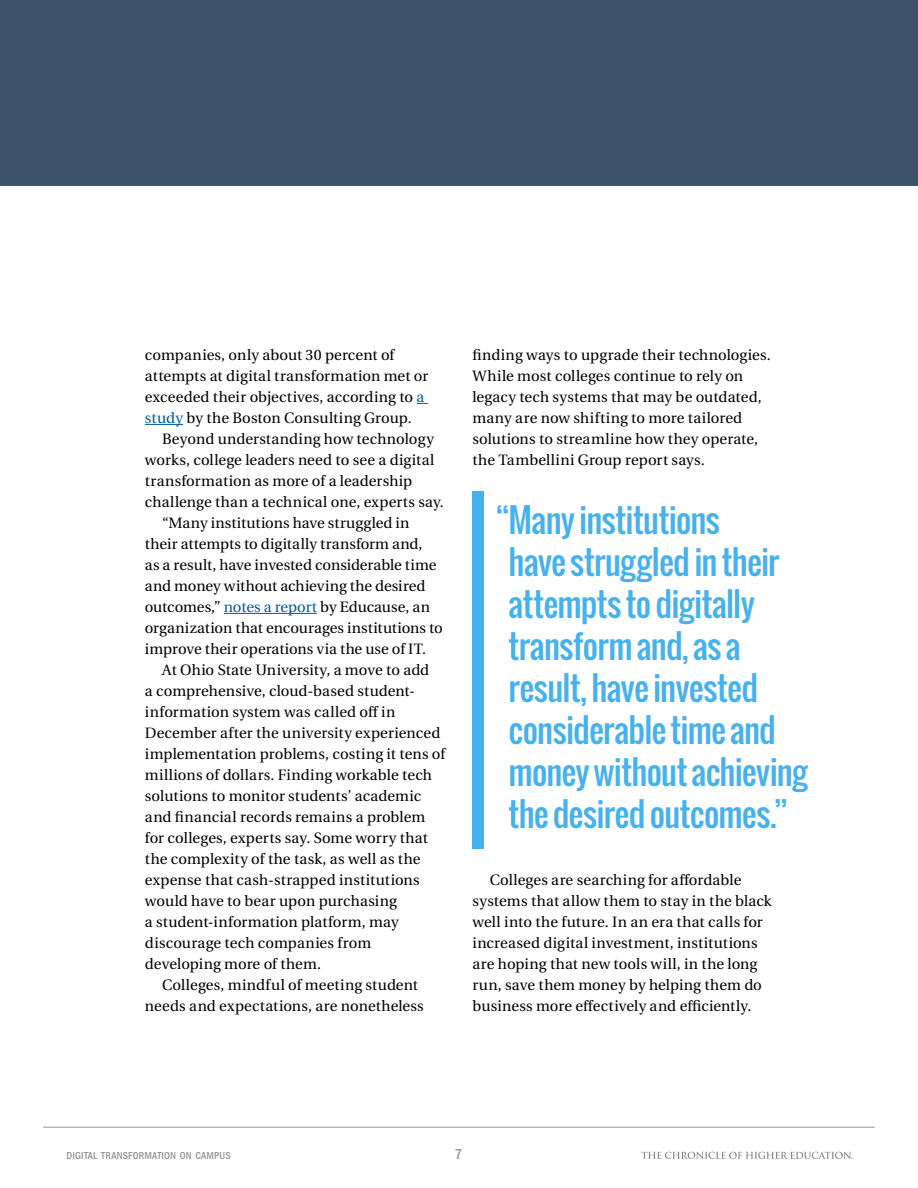
<style>
.page{position:relative;width:918px;height:1188px;background:#fff}
.page>*{position:absolute;margin:0;border:0;box-sizing:border-box;transform-origin:0 0}
.t1{font:33px/42px "Oswald";letter-spacing:-.02em;color:#47b1ee}
.t2{font:15px/21px "Heuristica";letter-spacing:.005em;color:#000}
.t3{font:500 condensed 15px "ITC Franklin Gothic Std";color:#939598}
.t4{font:500 condensed 10.5px "ITC Franklin Gothic Std";letter-spacing:.01em;color:#939598}
.s1{color:#005c9b}
</style>
<div class="page">
<hr style="left:43px;top:1127px;width:832px;height:1px;background:#939598">
<svg style="left:641px;top:1152px;width:212px;height:7px"></svg>
<div style="left:0;top:0;width:918px;height:185px;background:#3f536b"></div>
<hr style="left:145px;top:424px;width:38px;height:1px;background:#005c9b">
<hr style="left:224px;top:613px;width:93px;height:1px;background:#005c9b">
<div style="left:472px;top:491px;width:11px;height:357px;background:#47b1ee"></div>
<p class="t2" style="left:145px;top:344px;width:285px">companies, only about 30 percent of attempts at digital transformation met or exceeded their objectives, according to <span class="s1">a study</span> by the Boston Consulting Group.</p>
<p class="t2" style="left:162px;top:428px;width:273px">Beyond understanding how technology</p>
<p class="t2" style="left:145px;top:449px;width:291px">works, college leaders need to see a digital</p>
<p class="t2" style="left:145px;top:470px;width:269px">transformation as more of a leadership</p>
<p class="t2" style="left:145px;top:491px;width:300px">challenge than a technical one, experts say.</p>
<p class="t2" style="left:162px;top:512px;width:249px">“Many institutions have struggled in</p>
<p class="t2" style="left:145px;top:533px;width:279px">their attempts to digitally transform and,</p>
<p class="t2" style="left:145px;top:554px;width:293px">as a result, have invested considerable time</p>
<p class="t2" style="left:145px;top:575px;width:282px">and money without achieving the desired</p>
<p class="t2" style="left:145px;top:596px;width:287px">outcomes,” <span class="s1">notes a report</span> by Educause, an</p>
<p class="t2" style="left:145px;top:617px;width:299px">organization that encourages institutions to</p>
<p class="t2" style="left:145px;top:638px;width:283px">improve their operations via the use of IT.</p>
<p class="t2" style="left:162px;top:659px;width:269px">At Ohio State University, a move to add</p>
<p class="t2" style="left:145px;top:680px;width:272px">a comprehensive, cloud-based student-</p>
<p class="t2" style="left:145px;top:701px;width:252px">information system was called off in</p>
<p class="t2" style="left:145px;top:722px;width:297px">December after the university experienced</p>
<p class="t2" style="left:145px;top:743px;width:302px">implementation problems, costing it tens of</p>
<p class="t2" style="left:145px;top:764px;width:289px">millions of dollars. Finding workable tech</p>
<p class="t2" style="left:145px;top:785px;width:278px">solutions to monitor students’ academic</p>
<p class="t2" style="left:145px;top:806px;width:282px">and financial records remains a problem</p>
<p class="t2" style="left:145px;top:827px;width:284px">for colleges, experts say. Some worry that</p>
<p class="t2" style="left:145px;top:848px;width:277px">the complexity of the task, as well as the</p>
<p class="t2" style="left:145px;top:869px;width:276px">expense that cash-strapped institutions</p>
<p class="t2" style="left:145px;top:890px;width:254px">would have to bear upon purchasing</p>
<p class="t2" style="left:145px;top:911px;width:255px">a student-information platform, may</p>
<p class="t2" style="left:145px;top:932px;width:228px">discourage tech companies from</p>
<p class="t2" style="left:145px;top:953px;width:178px">developing more of them.</p>
<p class="t2" style="left:162px;top:974px;width:257px">Colleges, mindful of meeting student</p>
<p class="t2" style="left:145px;top:995px;width:280px">needs and expectations, are nonetheless</p>
<p class="t2" style="left:472px;top:344px;width:300px">finding ways to upgrade their technologies.<br>While most colleges continue to rely on legacy tech systems that may be outdated, many are now shifting to more tailored solutions to streamline how they operate, the Tambellini Group report says.</p>
<h1 class="t1" style="left:509px;top:499px;width:301px;text-indent:-13px">“Many institutions<br>have struggled in their attempts to digitally transform and, as a result, have invested considerable time and money without achieving the desired outcomes.”</h1>
<p class="t2" style="left:472px;top:869px;width:301px;text-indent:17px">Colleges are searching for affordable systems that allow them to stay in the black well into the future. In an era that calls for increased digital investment, institutions are hoping that new tools will, in the long run, save them money by helping them do business more effectively and efficiently.</p>
<p class="t4" style="left:67px;top:1150px;width:166px">DIGITAL TRANSFORMATION ON CAMPUS</p>
<p class="t3" style="left:455px;top:1146px;width:9px">7</p>
</div>
